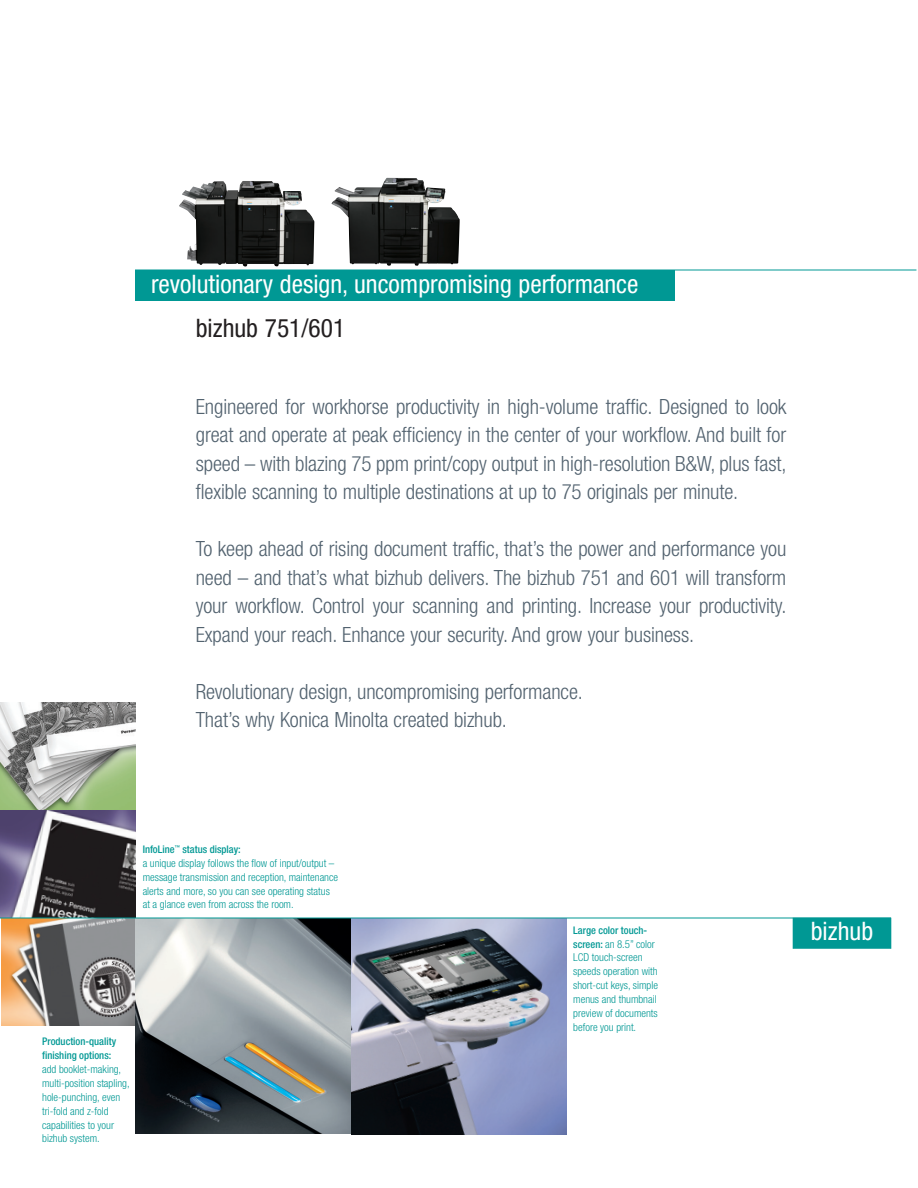
<style>
.page{position:relative;width:918px;height:1188px;background:#fff}
.page>*{position:absolute;margin:0;border:0;box-sizing:border-box;transform-origin:0 0}
.t1{font:condensed 25.5px "Helvetica Neue LT";color:#fff}
.t2{font:condensed 25.5px "Helvetica Neue LT";color:#231f20}
.t3{font:300 condensed 21px/28.5px "Helvetica Neue LT";letter-spacing:-.005em;color:#52626f;text-align:justify}
.t4{font:300 condensed 10.8px/14px "Helvetica Neue LT";color:#009894}
.t5{font:500 condensed 10.5px/13.8px "Helvetica Neue LT";color:#009894}
.s1{font-weight:500;font-size:10.5px}
</style>
<div class="page">
<div style="left:135px;top:270px;width:540px;height:31px;background:#009894"></div>
<div style="left:793px;top:918px;width:98px;height:30px;background:#009894"></div>
<img style="left:1px;top:919px;width:134px;height:107px">
<svg style="left:0;top:810px;width:135px;height:108px;background:#57525f"></svg>
<svg style="left:0;top:702px;width:135px;height:108px"></svg>
<hr style="left:135px;top:270px;width:781px;height:1px;background:#009894">
<img style="left:179px;top:181px;width:135px;height:86px">
<img style="left:332px;top:178px;width:128px;height:88px">
<img style="left:135px;top:919px;width:432px;height:215px">
<hr style="left:0;top:918px;width:891px;height:1px;background:#009894">
<p class="t1" style="left:151px;top:274px;width:489px">revolutionary design, uncompromising performance</p>
<p class="t2" style="left:196px;top:319px;width:151px">bizhub 751/601</p>
<p class="t3" style="left:196px;top:394px;width:592px">Engineered for workhorse productivity in high-volume traffic. Designed to look great and operate at peak efficiency in the center of your workflow. And built for speed – with blazing 75 ppm print/copy output in high-resolution B&amp;W, plus fast, flexible scanning to multiple destinations at up to 75 originals per minute.</p>
<p class="t3" style="left:196px;top:537px;width:592px">To keep ahead of rising document traffic, that’s the power and performance you need – and that’s what bizhub delivers. The bizhub 751 and 601 will transform your workflow. Control your scanning and printing. Increase your productivity.<br>Expand your reach. Enhance your security. And grow your business.</p>
<p class="t3" style="left:196px;top:679px;width:389px">Revolutionary design, uncompromising performance.<br>That’s why Konica Minolta created bizhub.</p>
<p class="t5" style="left:143px;top:843px;width:100px">InfoLine<sup>™</sup> status display:</p>
<p class="t4" style="left:143px;top:857px;width:197px">a unique display follows the flow of input/output – message transmission and reception, maintenance alerts and more, so you can see operating status at a glance even from across the room.</p>
<p class="t5" style="left:42px;top:1036px;width:76px">Production-quality finishing options:</p>
<p class="t4" style="left:42px;top:1063px;width:89px">add booklet-making, multi-position stapling, hole-punching, even tri-fold and z-fold capabilities to your bizhub system.</p>
<p class="t5" style="left:573px;top:924px;width:75px">Large color touch-</p>
<p class="t4" style="left:573px;top:938px;width:86px"><span class="s1">screen:</span> an 8.5” color<br>LCD touch-screen speeds operation with short-cut keys, simple menus and thumbnail preview of documents before you print.</p>
<p class="t1" style="left:811px;top:922px;width:64px">bizhub</p>
</div>
